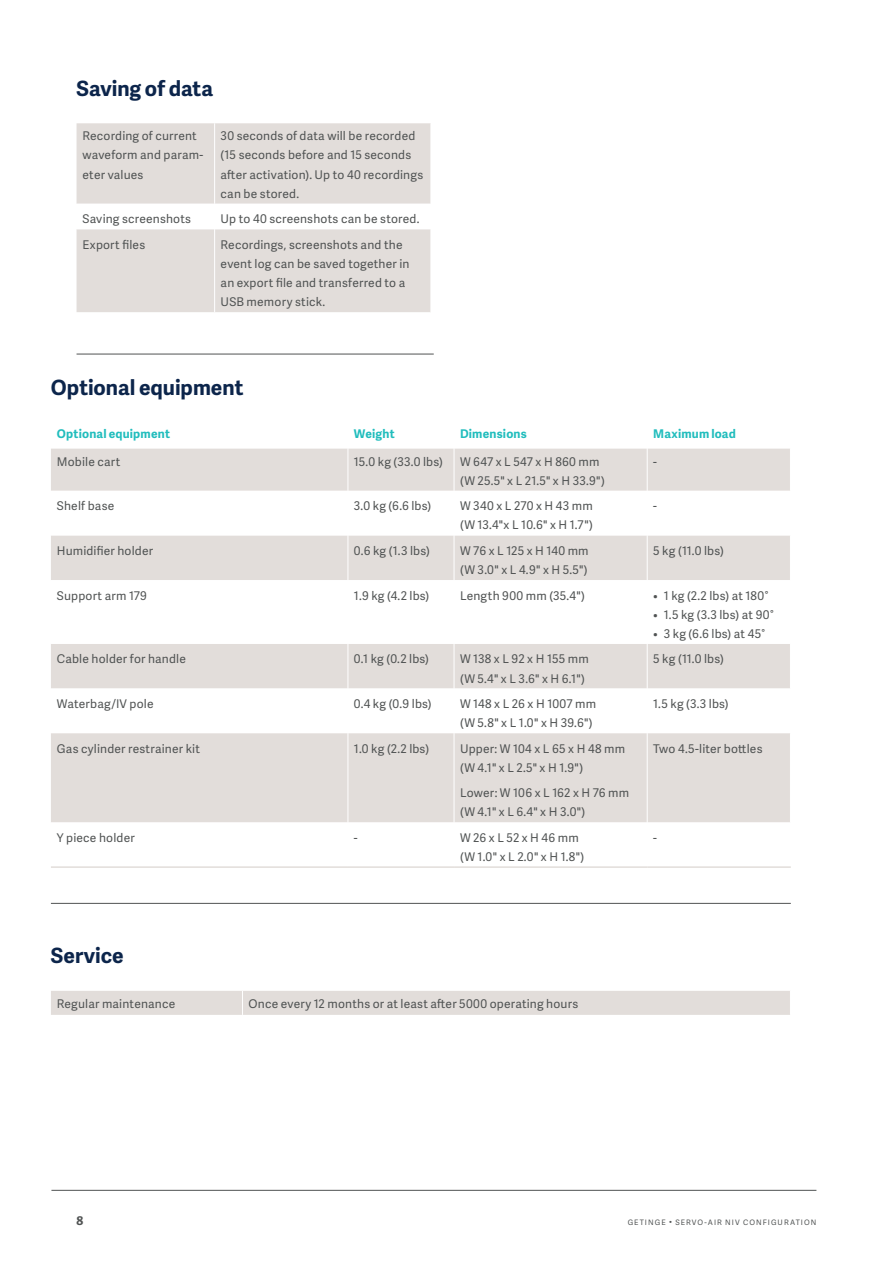
<style>
.page{position:relative;width:893px;height:1263px;background:#fff}
.page>*{position:absolute;margin:0;border:0;box-sizing:border-box;transform-origin:0 0}
.Subheading_14p_Getin{font:700 21px "Adelle Sans";color:#0c254b}
.Body_text_Granite_0e{font:12px/19.2px "Adelle Sans";letter-spacing:.015em;color:#505353}
.Table_heading_Ocean{font:700 12px "Adelle Sans";letter-spacing:.015em;color:#21bdbd}
.Body_text_Granite{font:12px "Adelle Sans";color:#505353}
.t1{font:700 12px "Adelle Sans";color:#505353}
.t2{font:7.5px "Adelle Sans";letter-spacing:.14em;color:#505353}
</style>
<div class="page">
<hr style="left:51px;top:1190px;width:765px;height:1px;background:#505353">
<div style="left:77px;top:123px;width:354px;height:189px;background:#e2ddda"></div>
<hr style="left:214px;top:123px;width:1px;height:81px;background:#fff">
<svg style="left:77px;top:204px;width:354px;height:25px"></svg>
<hr style="left:214px;top:229px;width:1px;height:83px;background:#fff">
<hr style="left:77px;top:354px;width:357px;height:1px;background:#505353">
<div style="left:51px;top:449px;width:739px;height:42px;background:#e2ddda"></div>
<svg style="left:51px;top:535px;width:739px;height:287px;fill:#e2ddda"></svg>
<svg style="left:51px;top:448px;width:739px;height:1px"></svg>
<hr style="left:348px;top:449px;width:1px;height:42px;background:#fff">
<hr style="left:454px;top:449px;width:1px;height:42px;background:#fff">
<hr style="left:647px;top:449px;width:1px;height:42px;background:#fff">
<hr style="left:348px;top:535px;width:1px;height:45px;background:#fff">
<hr style="left:454px;top:535px;width:1px;height:45px;background:#fff">
<hr style="left:647px;top:535px;width:1px;height:45px;background:#fff">
<hr style="left:348px;top:580px;width:1px;height:64px;background:#fff">
<hr style="left:454px;top:580px;width:1px;height:64px;background:#fff">
<hr style="left:647px;top:580px;width:1px;height:64px;background:#fff">
<hr style="left:348px;top:644px;width:1px;height:44px;background:#fff">
<hr style="left:454px;top:644px;width:1px;height:44px;background:#fff">
<hr style="left:647px;top:644px;width:1px;height:44px;background:#fff">
<hr style="left:348px;top:688px;width:1px;height:45px;background:#fff">
<hr style="left:454px;top:688px;width:1px;height:45px;background:#fff">
<hr style="left:647px;top:688px;width:1px;height:45px;background:#fff">
<hr style="left:51px;top:866px;width:297px;height:2px;background:#e2ddda">
<hr style="left:348px;top:866px;width:106px;height:2px;background:#e2ddda">
<hr style="left:454px;top:866px;width:193px;height:2px;background:#e2ddda">
<hr style="left:647px;top:866px;width:144px;height:2px;background:#e2ddda">
<hr style="left:348px;top:733px;width:1px;height:89px;background:#fff">
<hr style="left:454px;top:733px;width:1px;height:89px;background:#fff">
<hr style="left:647px;top:733px;width:1px;height:89px;background:#fff">
<hr style="left:51px;top:903px;width:740px;height:1px;background:#505353">
<div style="left:51px;top:991px;width:739px;height:24px;background:#e2ddda"></div>
<p class="Subheading_14p_Getin" style="left:77px;top:73px;width:138px">Saving of data</p>
<p class="Body_text_Granite_0e" style="left:83px;top:126px;width:122px">Recording of current waveform and param&shy;eter values</p>
<p class="Body_text_Granite_0e" style="left:221px;top:126px;width:204px">30 seconds of data will be recorded (15 seconds before and 15 seconds after activation). Up to 40 recordings can be stored.</p>
<p class="Body_text_Granite_0e" style="left:83px;top:209px;width:110px">Saving screenshots</p>
<p class="Body_text_Granite_0e" style="left:221px;top:209px;width:200px">Up to 40 screenshots can be stored.</p>
<p class="Body_text_Granite_0e" style="left:83px;top:234px;width:64px">Export files</p>
<p class="Body_text_Granite_0e" style="left:221px;top:234px;width:190px">Recordings, screenshots and the event log can be saved together in an export file and transferred to a<br>USB memory stick.</p>
<p class="Subheading_14p_Getin" style="left:51px;top:373px;width:194px">Optional equipment</p>
<p class="Table_heading_Ocean" style="left:57px;top:425px;width:115px">Optional equipment</p>
<p class="Table_heading_Ocean" style="left:354px;top:425px;width:42px">Weight</p>
<p class="Table_heading_Ocean" style="left:460px;top:425px;width:68px">Dimensions</p>
<p class="Table_heading_Ocean" style="left:653px;top:425px;width:84px">Maximum load</p>
<p class="Body_text_Granite_0e" style="left:57px;top:451px;width:65px">Mobile cart</p>
<p class="Body_text_Granite_0e" style="left:354px;top:451px;width:90px">15.0 kg (33.0 lbs)</p>
<p class="Body_text_Granite_0e" style="left:460px;top:451px;width:146px">W 647 x L 547 x H 860 mm (W 25.5" x L 21.5" x H 33.9")</p>
<p class="Body_text_Granite_0e" style="left:653px;top:451px;width:5px">-</p>
<p class="Body_text_Granite_0e" style="left:57px;top:496px;width:59px">Shelf base</p>
<p class="Body_text_Granite_0e" style="left:354px;top:496px;width:79px">3.0 kg (6.6 lbs)</p>
<p class="Body_text_Granite_0e" style="left:460px;top:496px;width:134px">W 340 x L 270 x H 43 mm (W 13.4"x L 10.6" x H 1.7")</p>
<p class="Body_text_Granite_0e" style="left:653px;top:496px;width:5px">-</p>
<p class="Body_text_Granite_0e" style="left:57px;top:541px;width:98px">Humidifier holder</p>
<p class="Body_text_Granite_0e" style="left:354px;top:541px;width:77px">0.6 kg (1.3 lbs)</p>
<p class="Body_text_Granite_0e" style="left:460px;top:541px;width:130px">W 76 x L 125 x H 140 mm (W 3.0" x L 4.9" x H 5.5")</p>
<p class="Body_text_Granite_0e" style="left:653px;top:541px;width:72px">5 kg (11.0 lbs)</p>
<p class="Body_text_Granite_0e" style="left:57px;top:585px;width:92px">Support arm 179</p>
<p class="Body_text_Granite_0e" style="left:354px;top:585px;width:77px">1.9 kg (4.2 lbs)</p>
<p class="Body_text_Granite_0e" style="left:460px;top:585px;width:126px">Length 900 mm (35.4")</p>
<p class="Body_text_Granite_0e" style="left:653px;top:585px;width:117px">• 1 kg (2.2 lbs) at 180°</p>
<p class="Body_text_Granite_0e" style="left:653px;top:604px;width:122px">• 1.5 kg (3.3 lbs) at 90°</p>
<p class="Body_text_Granite_0e" style="left:653px;top:624px;width:113px">• 3 kg (6.6 lbs) at 45°</p>
<p class="Body_text_Granite_0e" style="left:57px;top:649px;width:130px">Cable holder for handle</p>
<p class="Body_text_Granite_0e" style="left:354px;top:649px;width:77px">0.1 kg (0.2 lbs)</p>
<p class="Body_text_Granite_0e" style="left:460px;top:649px;width:130px">W 138 x L 92 x H 155 mm (W 5.4" x L 3.6" x H 6.1")</p>
<p class="Body_text_Granite_0e" style="left:653px;top:649px;width:72px">5 kg (11.0 lbs)</p>
<p class="Body_text_Granite_0e" style="left:57px;top:694px;width:98px">Waterbag/IV pole</p>
<p class="Body_text_Granite_0e" style="left:354px;top:694px;width:79px">0.4 kg (0.9 lbs)</p>
<p class="Body_text_Granite_0e" style="left:460px;top:694px;width:138px">W 148 x L 26 x H 1007 mm (W 5.8" x L 1.0" x H 39.6")</p>
<p class="Body_text_Granite_0e" style="left:653px;top:694px;width:77px">1.5 kg (3.3 lbs)</p>
<p class="Body_text_Granite_0e" style="left:57px;top:738px;width:145px">Gas cylinder restrainer kit</p>
<p class="Body_text_Granite_0e" style="left:354px;top:738px;width:77px">1.0 kg (2.2 lbs)</p>
<p class="Body_text_Granite_0e" style="left:460px;top:738px;width:167px">Upper: W 104 x L 65 x H 48 mm</p>
<p class="Body_text_Granite" style="left:460px;top:759px;width:125px">(W 4.1" x L 2.5" x H 1.9")</p>
<p class="Body_text_Granite_0e" style="left:460px;top:783px;width:171px">Lower: W 106 x L 162 x H 76 mm</p>
<p class="Body_text_Granite_0e" style="left:460px;top:802px;width:127px">(W 4.1" x L 6.4" x H 3.0")</p>
<p class="Body_text_Granite_0e" style="left:653px;top:738px;width:111px">Two 4.5-liter bottles</p>
<p class="Body_text_Granite_0e" style="left:57px;top:828px;width:79px">Y piece holder</p>
<p class="Body_text_Granite_0e" style="left:354px;top:828px;width:5px">-</p>
<p class="Body_text_Granite_0e" style="left:460px;top:828px;width:120px">W 26 x L 52 x H 46 mm</p>
<p class="Body_text_Granite_0e" style="left:460px;top:847px;width:126px">(W 1.0" x L 2.0" x H 1.8")</p>
<p class="Subheading_14p_Getin" style="left:51px;top:940px;width:74px">Service</p>
<p class="Body_text_Granite_0e" style="left:57px;top:993px;width:120px">Regular maintenance</p>
<p class="Body_text_Granite_0e" style="left:248px;top:993px;width:331px">Once every 12 months or at least after 5000 operating hours</p>
<p class="Body_text_Granite_0e" style="left:653px;top:828px;width:5px">-</p>
<p class="t1" style="left:77px;top:1211px;width:8px">8</p>
<p class="t2" style="left:628px;top:1217px;width:190px">GETINGE • SERVO-AIR NIV CONFIGURATION</p>
</div>
